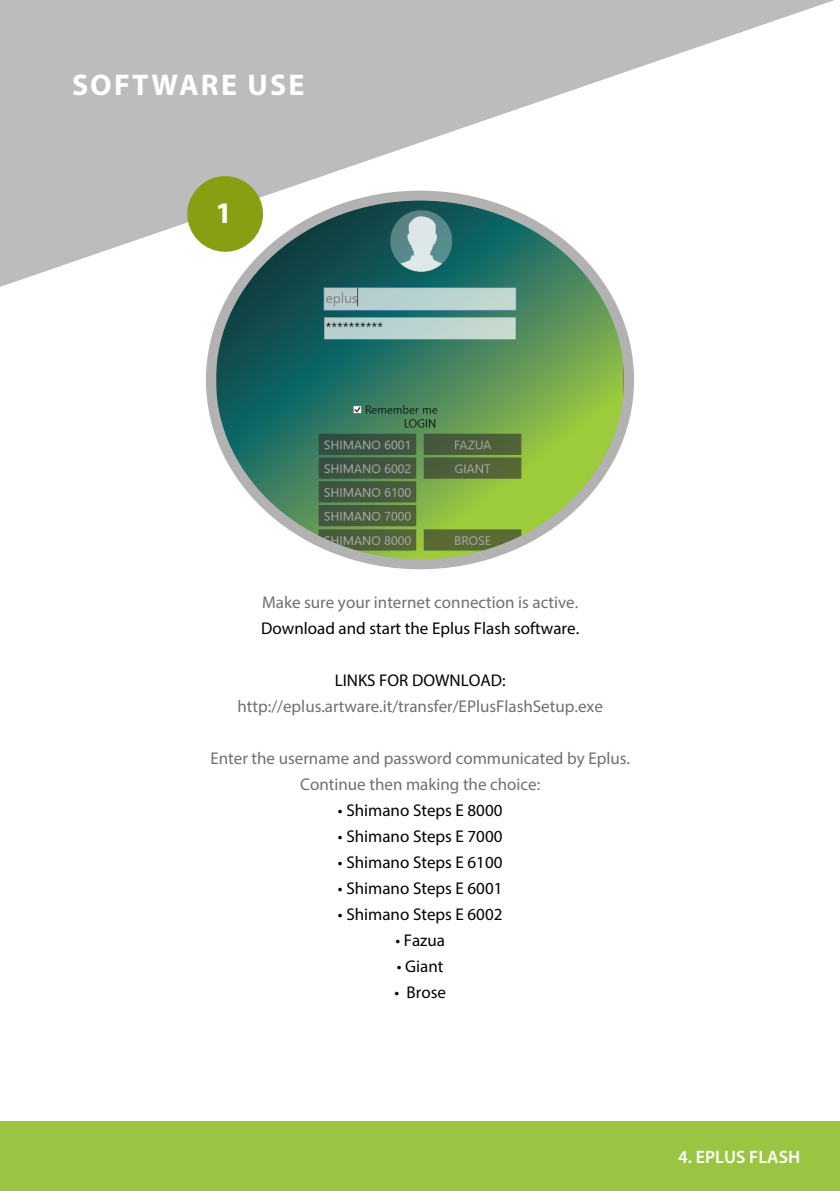
<style>
.page{position:relative;width:840px;height:1191px;background:#fff}
.page>*{position:absolute;margin:0;border:0;box-sizing:border-box;transform-origin:0 0}
.t1{font:700 30px "Myriad Pro";letter-spacing:.07em;color:#fff}
.t2{font:600 18px "Myriad Pro";color:#fff}
.t3{font:17px/26px "Myriad Pro";color:#706f6f;text-align:center}
.t4{font:17px "Myriad Pro";color:#000}
</style>
<div class="page">
<div style="left:0;top:1121px;width:839px;height:70px;background:#99c542"></div>
<svg style="left:0;top:0;width:834px;height:287px;fill:#bcbcbc"></svg>
<div style="left:187px;top:176px;width:76px;height:76px;background:#86a012;border-radius:50%"></div>
<img style="left:216px;top:196px;width:407px;height:363px">
<div style="left:206px;top:191px;width:427px;height:378px;border:10px solid #b3b2b2;border-radius:50%"></div>
<h1 class="t1" style="left:72px;top:65px;width:234px">SOFTWARE USE</h1>
<h1 class="t1" style="left:215px;top:193px;width:18px">1</h1>
<p class="t3" style="left:262px;top:589px;width:317px">Make sure your internet connection is active.</p>
<p class="t4" style="left:261px;top:618px;width:319px">Download and start the Eplus Flash software.</p>
<p class="t4" style="left:334px;top:670px;width:172px">LINKS FOR DOWNLOAD:</p>
<p class="t3" style="left:237px;top:693px;width:367px">http://eplus.artware.it/transfer/EPlusFlashSetup.exe</p>
<p class="t3" style="left:210px;top:745px;width:421px">Enter the username and password communicated by Eplus.<br>Continue then making the choice:</p>
<p class="t4" style="left:338px;top:800px;width:166px">• Shimano Steps E 8000</p>
<p class="t4" style="left:338px;top:826px;width:166px">• Shimano Steps E 7000</p>
<p class="t4" style="left:338px;top:852px;width:166px">• Shimano Steps E 6100</p>
<p class="t4" style="left:338px;top:878px;width:166px">• Shimano Steps E 6001</p>
<p class="t4" style="left:338px;top:904px;width:166px">• Shimano Steps E 6002</p>
<p class="t4" style="left:395px;top:930px;width:51px">• Fazua</p>
<p class="t4" style="left:396px;top:956px;width:48px">• Giant</p>
<p class="t4" style="left:394px;top:982px;width:53px">• Brose</p>
<p class="t2" style="left:677px;top:1145px;width:123px">4. EPLUS FLASH</p>
</div>
